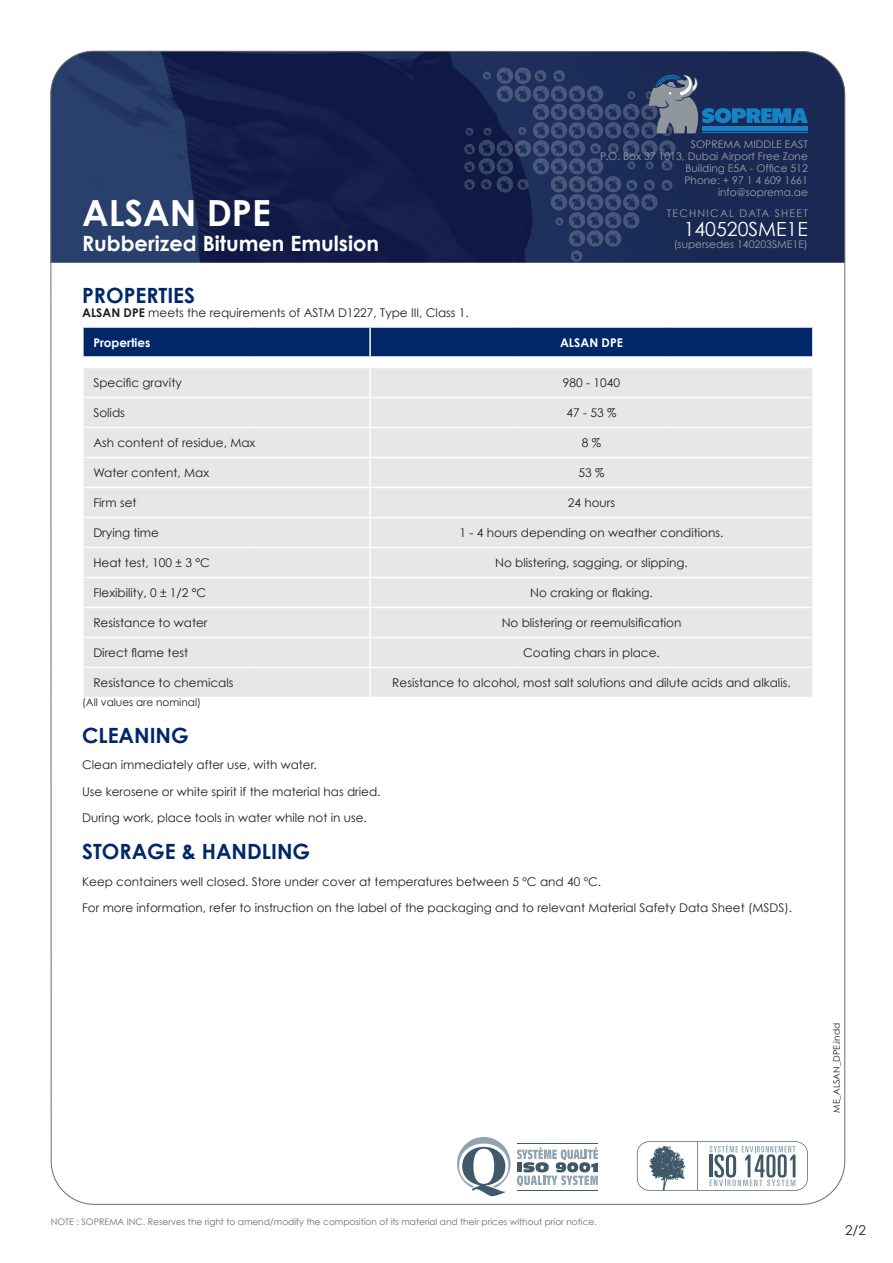
<style>
.page{position:relative;width:893px;height:1263px;background:#fff}
.page>*{position:absolute;margin:0;border:0;box-sizing:border-box;transform-origin:0 0}
.t1{font:700 36px "Century Gothic";color:#fff}
.Sous-titre{font:700 21px "Century Gothic";color:#002869}
.t2{font:700 21px "Century Gothic";color:#fff}
.t3{font:19.5px "Century Gothic";color:#fff}
.Titre_Tableau_CENTRÉ{font:13.5px "Century Gothic";color:#231f20}
.Sous-titre-2{font:12px "Century Gothic";color:#231f20}
.t4{font:700 12px "Century Gothic";color:#fff}
.Titre_Tableau_CENTRÉ-2{font:10.5px "Century Gothic";color:#9d9fa2}
.t5{font:10.5px "Century Gothic";color:#231f20}
.Titre_Tableau_CENTRÉ-3{font:10.5px "Century Gothic";letter-spacing:.12em;color:#9d9fa2}
.Note{font:9px "Century Gothic";color:#6c6d70}
.Texte{font:9px "Century Gothic";color:#231f20}
.s1{font-weight:700}
</style>
<div class="page">
<img style="left:52px;top:51px;width:793px;height:212px">
<div style="left:84px;top:328px;width:728px;height:28px;background:#002869"></div>
<div style="left:84px;top:368px;width:728px;height:329px;background:#e6e7e9"></div>
<hr style="left:369px;top:328px;width:2px;height:28px;background:#fff">
<hr style="left:82px;top:397px;width:174px;height:1px;background:#fff">
<hr style="left:256px;top:397px;width:114px;height:1px;background:#fff">
<hr style="left:370px;top:397px;width:148px;height:1px;background:#fff">
<hr style="left:518px;top:397px;width:147px;height:1px;background:#fff">
<hr style="left:665px;top:397px;width:149px;height:1px;background:#fff">
<hr style="left:369px;top:368px;width:2px;height:29px;background:#fff">
<hr style="left:369px;top:398px;width:2px;height:29px;background:#fff">
<hr style="left:369px;top:428px;width:2px;height:29px;background:#fff">
<hr style="left:369px;top:458px;width:2px;height:29px;background:#fff">
<hr style="left:369px;top:488px;width:2px;height:29px;background:#fff">
<hr style="left:369px;top:518px;width:2px;height:29px;background:#fff">
<hr style="left:369px;top:548px;width:2px;height:29px;background:#fff">
<hr style="left:369px;top:578px;width:2px;height:29px;background:#fff">
<hr style="left:369px;top:608px;width:2px;height:29px;background:#fff">
<hr style="left:369px;top:638px;width:2px;height:29px;background:#fff">
<hr style="left:369px;top:668px;width:2px;height:29px;background:#fff">
<hr style="left:82px;top:427px;width:174px;height:1px;background:#fff">
<hr style="left:256px;top:427px;width:114px;height:1px;background:#fff">
<hr style="left:82px;top:457px;width:174px;height:1px;background:#fff">
<hr style="left:256px;top:457px;width:114px;height:1px;background:#fff">
<hr style="left:82px;top:487px;width:174px;height:1px;background:#fff">
<hr style="left:256px;top:487px;width:114px;height:1px;background:#fff">
<hr style="left:82px;top:517px;width:174px;height:1px;background:#fff">
<hr style="left:256px;top:517px;width:114px;height:1px;background:#fff">
<hr style="left:82px;top:547px;width:174px;height:1px;background:#fff">
<hr style="left:256px;top:547px;width:114px;height:1px;background:#fff">
<hr style="left:82px;top:577px;width:174px;height:1px;background:#fff">
<hr style="left:256px;top:577px;width:114px;height:1px;background:#fff">
<hr style="left:370px;top:427px;width:148px;height:1px;background:#fff">
<hr style="left:518px;top:427px;width:147px;height:1px;background:#fff">
<hr style="left:665px;top:427px;width:149px;height:1px;background:#fff">
<hr style="left:370px;top:457px;width:148px;height:1px;background:#fff">
<hr style="left:518px;top:457px;width:147px;height:1px;background:#fff">
<hr style="left:665px;top:457px;width:149px;height:1px;background:#fff">
<hr style="left:370px;top:487px;width:148px;height:1px;background:#fff">
<hr style="left:518px;top:487px;width:147px;height:1px;background:#fff">
<hr style="left:665px;top:487px;width:149px;height:1px;background:#fff">
<hr style="left:370px;top:517px;width:148px;height:1px;background:#fff">
<hr style="left:518px;top:517px;width:147px;height:1px;background:#fff">
<hr style="left:665px;top:517px;width:149px;height:1px;background:#fff">
<hr style="left:370px;top:547px;width:148px;height:1px;background:#fff">
<hr style="left:518px;top:547px;width:147px;height:1px;background:#fff">
<hr style="left:665px;top:547px;width:149px;height:1px;background:#fff">
<hr style="left:370px;top:577px;width:148px;height:1px;background:#fff">
<hr style="left:518px;top:577px;width:147px;height:1px;background:#fff">
<hr style="left:665px;top:577px;width:149px;height:1px;background:#fff">
<hr style="left:82px;top:607px;width:174px;height:1px;background:#fff">
<hr style="left:256px;top:607px;width:114px;height:1px;background:#fff">
<hr style="left:370px;top:607px;width:148px;height:1px;background:#fff">
<hr style="left:518px;top:607px;width:147px;height:1px;background:#fff">
<hr style="left:665px;top:607px;width:149px;height:1px;background:#fff">
<hr style="left:82px;top:637px;width:174px;height:1px;background:#fff">
<hr style="left:256px;top:637px;width:114px;height:1px;background:#fff">
<hr style="left:370px;top:637px;width:148px;height:1px;background:#fff">
<hr style="left:518px;top:637px;width:147px;height:1px;background:#fff">
<hr style="left:665px;top:637px;width:149px;height:1px;background:#fff">
<hr style="left:82px;top:667px;width:174px;height:1px;background:#fff">
<hr style="left:256px;top:667px;width:114px;height:1px;background:#fff">
<hr style="left:370px;top:667px;width:148px;height:1px;background:#fff">
<hr style="left:518px;top:667px;width:147px;height:1px;background:#fff">
<hr style="left:665px;top:667px;width:149px;height:1px;background:#fff">
<svg style="left:637px;top:1141px;width:171px;height:50px"></svg>
<svg style="left:517px;top:1147px;width:81px;height:39px"></svg>
<svg style="left:457px;top:1137px;width:53px;height:59px"></svg>
<hr style="left:517px;top:1143px;width:81px;height:1px;background:#405968">
<hr style="left:517px;top:1190px;width:81px;height:1px;background:#405968">
<hr style="left:702px;top:133px;width:106px;height:1px;background:#1582c5">
<svg style="left:649px;top:75px;width:159px;height:58px;background:#32537b"></svg>
<p class="t1" style="left:82px;top:190px;width:190px">ALSAN DPE</p>
<p class="t2" style="left:82px;top:231px;width:298px">Rubberized Bitumen Emulsion</p>
<p class="Titre_Tableau_CENTRÉ-2" style="left:691px;top:137px;width:119px">SOPREMA MIDDLE EAST</p>
<p class="Titre_Tableau_CENTRÉ-2" style="left:600px;top:149px;width:209px">P.O. Box 37 1013, Dubai Airport Free Zone</p>
<p class="Titre_Tableau_CENTRÉ-2" style="left:685px;top:161px;width:124px">Building E5A - Office 512</p>
<p class="Titre_Tableau_CENTRÉ-2" style="left:684px;top:173px;width:125px">Phone: + 97 1 4 609 1661</p>
<p class="Titre_Tableau_CENTRÉ-2" style="left:718px;top:185px;width:91px">info@soprema.ae</p>
<p class="Titre_Tableau_CENTRÉ-3" style="left:667px;top:207px;width:143px">TECHNICAL DATA SHEET</p>
<p class="t3" style="left:684px;top:217px;width:126px">140520SME1E</p>
<p class="Titre_Tableau_CENTRÉ-2" style="left:674px;top:238px;width:136px">(supersedes 140203SME1E)</p>
<p class="Sous-titre" style="left:82px;top:282px;width:114px">PROPERTIES</p>
<p class="Sous-titre-2" style="left:82px;top:306px;width:388px"><span class="s1">ALSAN DPE</span> meets the requirements of ASTM D1227, Type III, Class 1.</p>
<p class="t4" style="left:93px;top:335px;width:59px">Properties</p>
<p class="t4" style="left:560px;top:335px;width:64px">ALSAN DPE</p>
<p class="Sous-titre-2" style="left:93px;top:375px;width:90px">Specific gravity</p>
<p class="Sous-titre-2" style="left:563px;top:375px;width:59px">980 - 1040</p>
<p class="Sous-titre-2" style="left:93px;top:405px;width:33px">Solids</p>
<p class="Sous-titre-2" style="left:567px;top:405px;width:51px">47 - 53 %</p>
<p class="Sous-titre-2" style="left:93px;top:435px;width:164px">Ash content of residue, Max</p>
<p class="Sous-titre-2" style="left:582px;top:435px;width:21px">8 %</p>
<p class="Sous-titre-2" style="left:93px;top:465px;width:117px">Water content, Max</p>
<p class="Sous-titre-2" style="left:579px;top:465px;width:27px">53 %</p>
<p class="Sous-titre-2" style="left:93px;top:495px;width:45px">Firm set</p>
<p class="Sous-titre-2" style="left:568px;top:495px;width:49px">24 hours</p>
<p class="Sous-titre-2" style="left:93px;top:525px;width:67px">Drying time</p>
<p class="Sous-titre-2" style="left:460px;top:525px;width:265px">1 - 4 hours depending on weather conditions.</p>
<p class="Sous-titre-2" style="left:93px;top:555px;width:118px">Heat test, 100 ± 3 °C</p>
<p class="Sous-titre-2" style="left:495px;top:555px;width:194px">No blistering, sagging, or slipping.</p>
<p class="Sous-titre-2" style="left:93px;top:585px;width:115px">Flexibility, 0 ± 1/2 °C</p>
<p class="Sous-titre-2" style="left:530px;top:585px;width:124px">No craking or flaking.</p>
<p class="Sous-titre-2" style="left:93px;top:615px;width:116px">Resistance to water</p>
<p class="Sous-titre-2" style="left:502px;top:615px;width:181px">No blistering or reemulsification</p>
<p class="Sous-titre-2" style="left:93px;top:645px;width:96px">Direct flame test</p>
<p class="Sous-titre-2" style="left:523px;top:645px;width:138px">Coating chars in place.</p>
<p class="Sous-titre-2" style="left:93px;top:675px;width:142px">Resistance to chemicals</p>
<p class="Sous-titre-2" style="left:392px;top:675px;width:400px">Resistance to alcohol, most salt solutions and dilute acids and alkalis.</p>
<p class="t5" style="left:82px;top:696px;width:120px">(All values are nominal)</p>
<p class="Sous-titre" style="left:82px;top:722px;width:108px">CLEANING</p>
<p class="Sous-titre-2" style="left:82px;top:758px;width:236px">Clean immediately after use, with water.</p>
<p class="Sous-titre-2" style="left:82px;top:784px;width:300px">Use kerosene or white spirit if the material has dried.</p>
<p class="Sous-titre-2" style="left:82px;top:810px;width:286px">During work, place tools in water while not in use.</p>
<p class="Sous-titre" style="left:82px;top:838px;width:230px">STORAGE &amp; HANDLING</p>
<p class="Sous-titre-2" style="left:82px;top:874px;width:521px">Keep containers well closed. Store under cover at temperatures between 5 ºC and 40 ºC.</p>
<p class="Sous-titre-2" style="left:82px;top:900px;width:712px">For more information, refer to instruction on the label of the packaging and to relevant Material Safety Data Sheet (MSDS).</p>
<p class="Note" style="left:51px;top:1216px;width:547px">NOTE : SOPREMA INC. Reserves the right to amend/modify the composition of its material and their prices without prior notice.</p>
<p class="Texte" style="left:831px;top:1112px;width:91px;rotate:-90deg">ME_ALSAN_DPE.indd</p>
<p class="Titre_Tableau_CENTRÉ" style="left:845px;top:1222px;width:22px">2/2</p>
</div>
